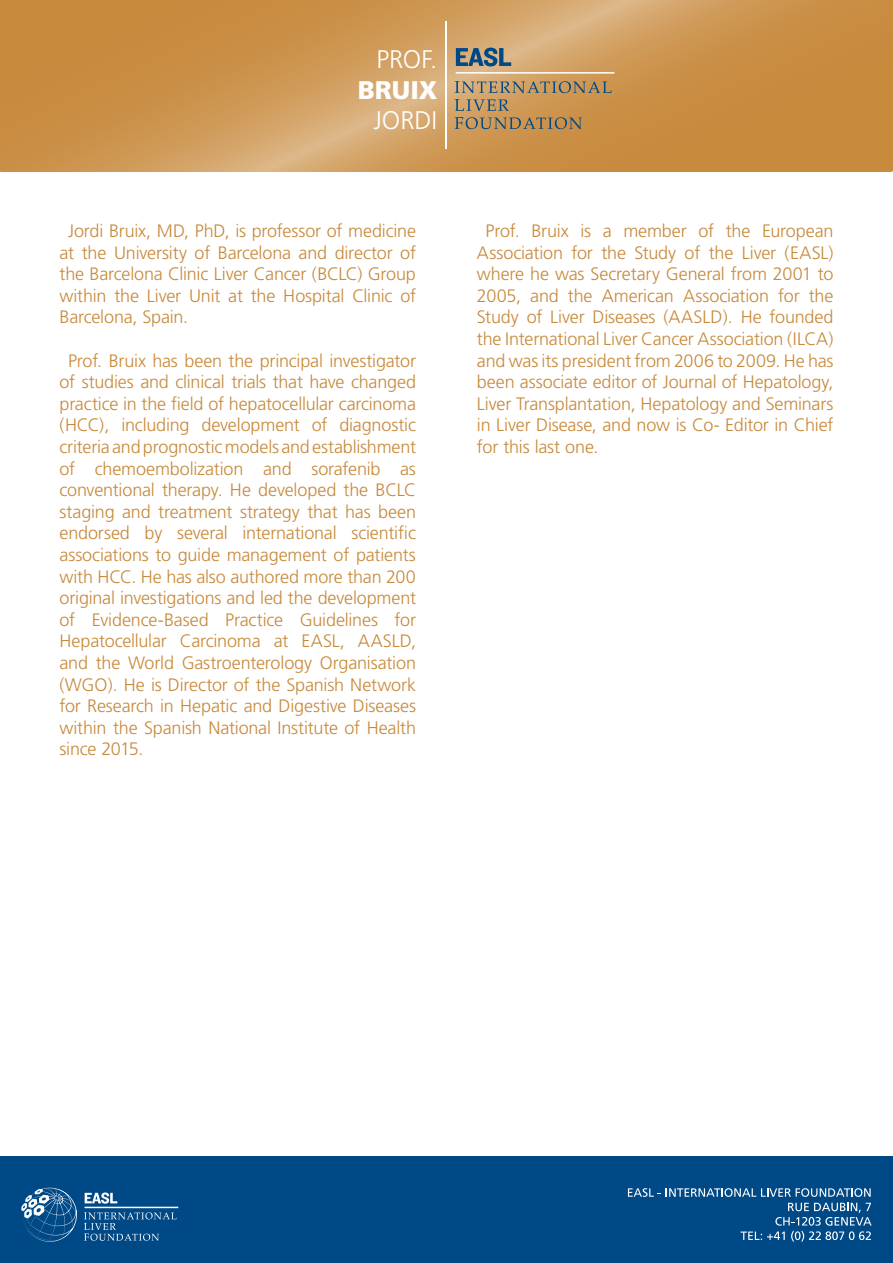
<style>
.page{position:relative;width:893px;height:1263px;background:#fff}
.page>*{position:absolute;margin:0;border:0;box-sizing:border-box;transform-origin:0 0}
.t1{font:300 25.5px "Frutiger";letter-spacing:-.005em;color:#fff}
.t2{font:900 25.5px "Frutiger";color:#fff}
.t3{font:300 18px/21.6px "Frutiger";letter-spacing:-.01em;color:#c7893a;text-align:justify}
</style>
<div class="page">
<svg style="left:0;top:0;width:893px;height:171px;background:#cd9550"></svg>
<div style="left:0;top:1157px;width:893px;height:106px;background:#004987"></div>
<hr style="left:85px;top:1207px;width:93px;height:1px;background:#fff">
<svg style="left:84px;top:1212px;width:93px;height:29px"></svg>
<svg style="left:21px;top:1188px;width:56px;height:54px"></svg>
<svg style="left:85px;top:1192px;width:32px;height:12px"></svg>
<svg style="left:628px;top:1188px;width:243px;height:9px"></svg>
<svg style="left:741px;top:1203px;width:131px;height:38px"></svg>
<hr style="left:446px;top:21px;width:1px;height:128px;background:#fff">
<svg style="left:455px;top:99px;width:54px;height:12px"></svg>
<hr style="left:456px;top:72px;width:158px;height:2px;background:#fff">
<svg style="left:455px;top:81px;width:157px;height:12px;background:#a18c6a"></svg>
<svg style="left:455px;top:117px;width:127px;height:12px;background:#9d835d"></svg>
<svg style="left:456px;top:48px;width:55px;height:18px"></svg>
<p class="t1" style="left:376px;top:45px;width:62px">PROF.</p>
<p class="t2" style="left:358px;top:74px;width:81px">BRUIX</p>
<p class="t1" style="left:373px;top:106px;width:65px">JORDI</p>
<p class="t3" style="left:60px;top:220px;width:358px;text-indent:9px">Jordi Bruix, MD, PhD, is professor of medicine at the University of Barcelona and director of the Barcelona Clinic Liver Cancer (BCLC) Group within the Liver Unit at the Hospital Clinic of Barcelona, Spain.</p>
<p class="t3" style="left:60px;top:350px;width:358px;text-indent:9px">Prof. Bruix has been the principal investigator of studies and clinical trials that have changed practice in the field of hepatocellular carcinoma (HCC), including development of diagnostic criteria and prognostic models and establishment of chemoembolization and sorafenib as conventional therapy. He developed the BCLC staging and treatment strategy that has been endorsed by several international scientific associations to guide management of patients with HCC. He has also authored more than 200 original investigations and led the development of Evidence-Based Practice Guidelines for Hepatocellular Carcinoma at EASL, AASLD, and the World Gastroenterology Organisation (WGO). He is Director of the Spanish Network for Research in Hepatic and Digestive Diseases within the Spanish National Institute of Health since 2015.</p>
<p class="t3" style="left:477px;top:220px;width:358px;text-indent:9px">Prof. Bruix is a member of the European Association for the Study of the Liver (EASL) where he was Secretary General from 2001 to 2005, and the American Association for the Study of Liver Diseases (AASLD). He founded the International Liver Cancer Association (ILCA) and was its president from 2006 to 2009. He has been associate editor of Journal of Hepatology, Liver Transplantation, Hepatology and Seminars in Liver Disease, and now is Co- Editor in Chief for this last one.</p>
</div>
